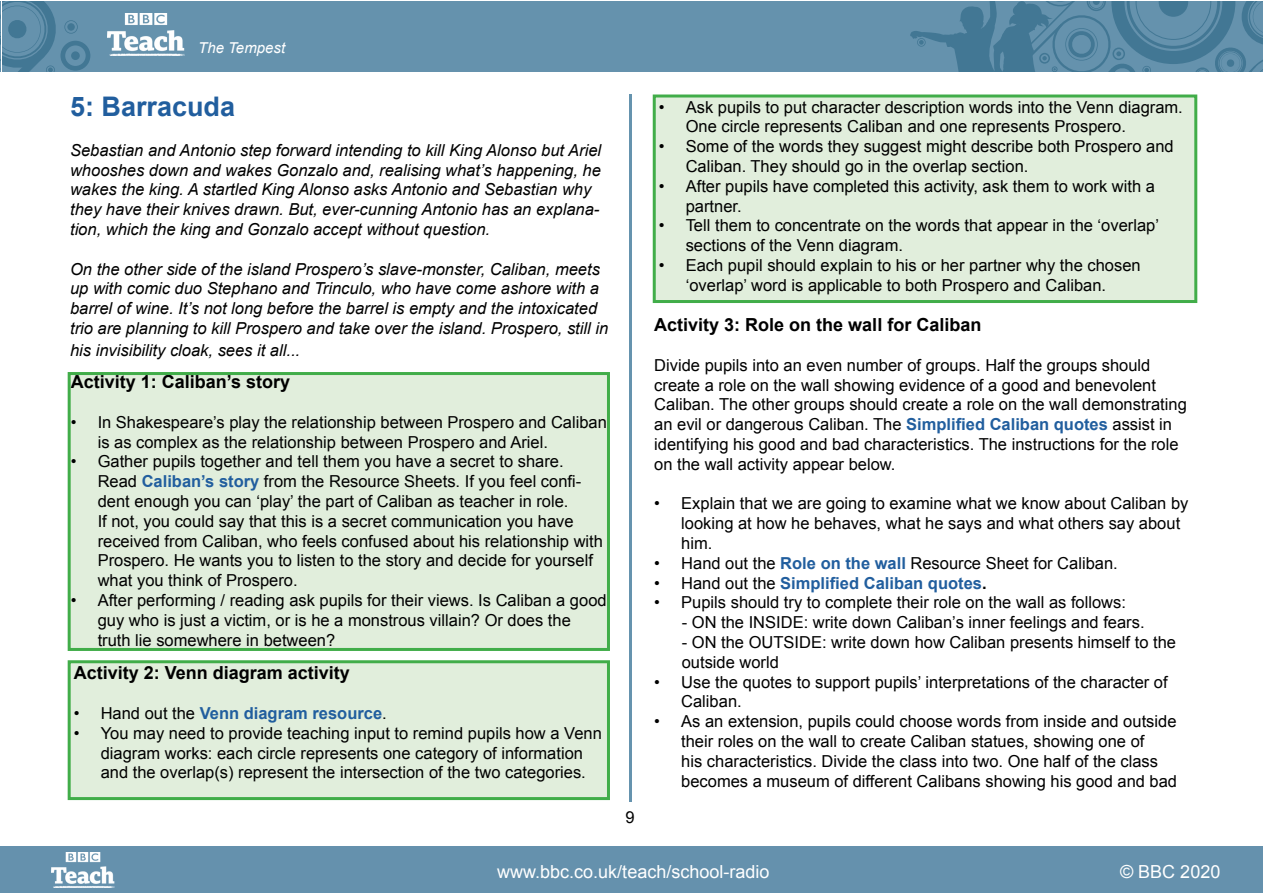
<style>
.page{position:relative;width:1263px;height:893px;background:#fff}
.page>*{position:absolute;margin:0;border:0;box-sizing:border-box;transform-origin:0 0}
.t1{font:700 27px "Arial";color:#215e9e}
.t2{font:700 18px "Arial";color:#000}
.t3{font:18px "Arial";color:#fff}
.t4{font:16.5px/19.8px "Arial";color:#000}
.t5{font:italic 16.5px/19.8px "Arial";color:#000}
.t6{font:700 16.5px "Arial";color:#215e9e}
.t7{font:italic 15px "Arial";color:#fff}
.s1{font-weight:700;color:#215e9e}
.s2{font-weight:400;color:#000}
.s3{color:#000}
</style>
<div class="page">
<hr style="left:0;top:846px;width:2px;height:47px;background:#6591ad">
<div style="left:2px;top:846px;width:1261px;height:47px;background:#6591ad"></div>
<img style="left:52px;top:853px;width:62px;height:35px">
<div style="left:2px;top:1px;width:714px;height:71px;background:#6592ad"></div>
<svg style="left:0;top:1px;width:90px;height:71px"></svg>
<div style="left:549px;top:1px;width:714px;height:71px;background:#6592ad"></div>
<svg style="left:910px;top:1px;width:353px;height:71px"></svg>
<img style="left:108px;top:13px;width:76px;height:42px">
<hr style="left:630px;top:94px;width:2px;height:708px;background:#6593ae">
<div style="left:69px;top:662px;width:539px;height:137px;background:#e1eedc"></div>
<div style="left:68px;top:660px;width:542px;height:140px;border:3px solid #41ad49"></div>
<div style="left:654px;top:96px;width:542px;height:206px;background:#e1eedc"></div>
<div style="left:653px;top:94px;width:544px;height:209px;border:3px solid #41ad49"></div>
<div style="left:69px;top:374px;width:539px;height:275px;background:#e1eedc"></div>
<div style="left:68px;top:372px;width:542px;height:279px;border:3px solid #41ad49"></div>
<p class="t7" style="left:198px;top:38px;width:88px">The Tempest</p>
<h1 class="t1" style="left:70px;top:89px;width:167px">5: Barracuda</h1>
<p class="t5" style="left:70px;top:140px;width:533px">Sebastian and Antonio step forward intending to kill King Alonso but Ariel whooshes down and wakes Gonzalo and, realising what’s happening, he wakes the king. A startled King Alonso asks Antonio and Sebastian why they have their knives drawn. But, ever-cunning Antonio has an explana&shy;tion, which the king and Gonzalo accept without question.</p>
<p class="t5" style="left:70px;top:259px;width:540px">On the other side of the island Prospero’s slave-monster, Caliban, meets up with comic duo Stephano and Trinculo, who have come ashore with a barrel of wine. It’s not long before the barrel is empty and the intoxicated trio are planning to kill Prospero and take over the island. Prospero, still in</p>
<p class="t5" style="left:70px;top:340px;width:232px">his invisibility cloak, sees it all...</p>
<p class="t2" style="left:71px;top:370px;width:221px">Activity 1: Caliban’s story</p>
<p class="t4" style="left:98px;top:412px;width:511px;text-indent:-27px">• In Shakespeare’s play the relationship between Prospero and Caliban is as complex as the relationship between Prospero and Ariel.</p>
<p class="t4" style="left:98px;top:452px;width:507px;text-indent:-27px">• Gather pupils together and tell them you have a secret to share.<br>Read <span class="s1">Caliban’s story</span> from the Resource Sheets. If you feel confi&shy;dent enough you can ‘play’ the part of Caliban as teacher in role.<br>If not, you could say that this is a secret communication you have received from Caliban, who feels confused about his relationship with Prospero. He wants you to listen to the story and decide for yourself what you think of Prospero.</p>
<p class="t4" style="left:98px;top:590px;width:510px;text-indent:-27px">• After performing / reading ask pupils for their views. Is Caliban a good guy who is just a victim, or is he a monstrous villain? Or does the truth lie somewhere in between?</p>
<p class="t2" style="left:74px;top:661px;width:278px">Activity 2: Venn diagram activity</p>
<p class="t6" style="left:74px;top:702px;width:315px"><span class="s2">• Hand out the</span> Venn diagram resource<span class="s2">.</span></p>
<p class="t4" style="left:101px;top:723px;width:503px;text-indent:-27px">• You may need to provide teaching input to remind pupils how a Venn diagram works: each circle represents one category of information and the overlap(s) represent the intersection of the two categories.</p>
<p class="t4" style="left:625px;top:808px;width:11px">9</p>
<p class="t4" style="left:686px;top:97px;width:499px;text-indent:-27px">• Ask pupils to put character description words into the Venn diagram.<br>One circle represents Caliban and one represents Prospero.</p>
<p class="t4" style="left:686px;top:137px;width:489px;text-indent:-27px">• Some of the words they suggest might describe both Prospero and<br>Caliban. They should go in the overlap section.</p>
<p class="t4" style="left:686px;top:176px;width:471px;text-indent:-27px">• After pupils have completed this activity, ask them to work with a partner.</p>
<p class="t4" style="left:686px;top:216px;width:475px;text-indent:-27px">• Tell them to concentrate on the words that appear in the ‘overlap’ sections of the Venn diagram.</p>
<p class="t4" style="left:659px;top:255px;width:483px;text-align:center">• Each pupil should explain to his or her partner why the chosen ‘overlap’ word is applicable to both Prospero and Caliban.</p>
<p class="t2" style="left:654px;top:313px;width:329px">Activity 3: Role on the wall for Caliban</p>
<p class="t4" style="left:654px;top:355px;width:534px">Divide pupils into an even number of groups. Half the groups should create a role on the wall showing evidence of a good and benevolent Caliban. The other groups should create a role on the wall demonstrating an evil or dangerous Caliban. The <span class="s1">Simplified Caliban quotes</span> assist in identifying his good and bad characteristics. The instructions for the role on the wall activity appear below.</p>
<p class="t4" style="left:681px;top:494px;width:509px;text-indent:-27px">• Explain that we are going to examine what we know about Caliban by looking at how he behaves, what he says and what others say about him.</p>
<p class="t4" style="left:654px;top:553px;width:465px">• Hand out the <span class="s1">Role on the wall</span> Resource Sheet for Caliban.</p>
<p class="t6" style="left:654px;top:572px;width:334px"><span class="s2">• Hand out the</span> Simplified Caliban quotes<span class="s3">.</span></p>
<p class="t4" style="left:654px;top:593px;width:473px">• Pupils should try to complete their role on the wall as follows:</p>
<p class="t4" style="left:682px;top:613px;width:464px">- ON the INSIDE: write down Caliban’s inner feelings and fears.</p>
<p class="t4" style="left:682px;top:632px;width:496px">- ON the OUTSIDE: write down how Caliban presents himself to the outside world</p>
<p class="t4" style="left:681px;top:672px;width:488px;text-indent:-27px">• Use the quotes to support pupils’ interpretations of the character of<br>Caliban.</p>
<p class="t4" style="left:681px;top:712px;width:497px;text-indent:-27px">• As an extension, pupils could choose words from inside and outside their roles on the wall to create Caliban statues, showing one of<br>his characteristics. Divide the class into two. One half of the class becomes a museum of different Calibans showing his good and bad</p>
<p class="t3" style="left:497px;top:860px;width:274px">www.bbc.co.uk/teach/school-radio</p>
<p class="t3" style="left:1120px;top:860px;width:102px">© BBC 2020</p>
</div>
